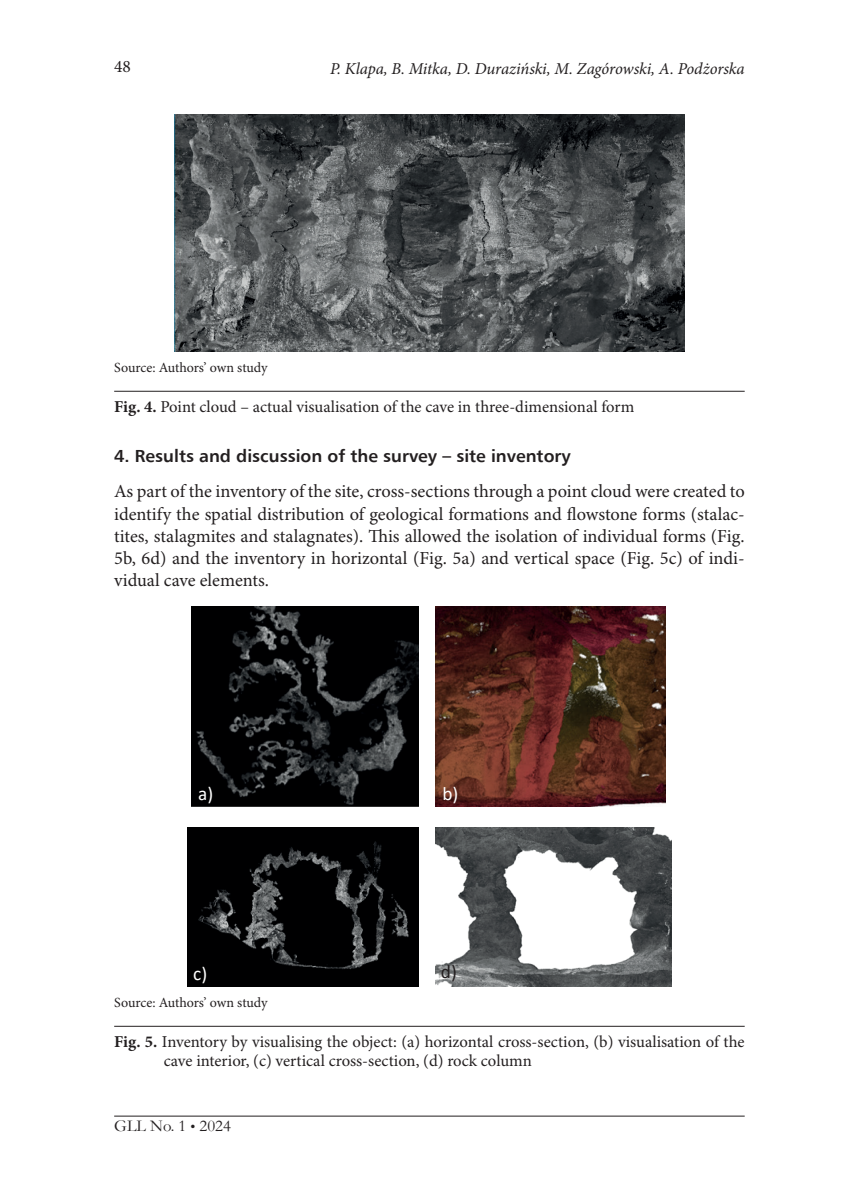
<style>
.page{position:relative;width:844px;height:1191px;background:#fff}
.page>*{position:absolute;margin:0;border:0;box-sizing:border-box;transform-origin:0 0}
.t1{font:19.25px "Calibri";color:#fff}
.t2{font:19.25px "Calibri";color:#231f20}
.t3{font:18.38px/22.2px "Minion Pro";color:#231f20;text-align:justify}
.t4{font:700 17.5px "Humnst 777 EU";color:#231f20}
.t5{font:17.5px "Minion Pro";color:#231f20}
.t6{font:16.62px/19.2px "Minion Pro";color:#231f20}
.t7{font:italic 16.62px "Minion Pro";letter-spacing:-.005em;color:#231f20}
.t8{font:16.62px "Garamond";color:#231f20}
.t9{font:14px "Minion Pro";letter-spacing:-.005em;color:#231f20}
.s1{font-weight:700}
.s2{font-size:14px}
</style>
<div class="page">
<hr style="left:114px;top:1115px;width:630px;height:1px;background:#231f20">
<img style="left:174px;top:114px;width:510px;height:237px">
<hr style="left:114px;top:391px;width:630px;height:1px;background:#231f20">
<img style="left:191px;top:606px;width:227px;height:200px">
<img style="left:435px;top:606px;width:230px;height:200px">
<img style="left:187px;top:827px;width:231px;height:159px">
<img style="left:435px;top:827px;width:236px;height:159px">
<hr style="left:114px;top:1025px;width:630px;height:1px;background:#231f20">
<p class="t5" style="left:114px;top:56px;width:18px">48</p>
<p class="t7" style="left:330px;top:58px;width:416px">P. Klapa, B. Mitka, D. Duraziński, M. Zagórowski, A. Podżorska</p>
<p class="t9" style="left:114px;top:359px;width:155px">Source: Authors’ own study</p>
<p class="t6" style="left:114px;top:397px;width:521px"><span class="s1">Fig. 4.</span> Point cloud – actual visualisation of the cave in three-dimensional form</p>
<p class="t4" style="left:114px;top:445px;width:458px">4. Results and discussion of the survey – site inventory</p>
<p class="t3" style="left:114px;top:481px;width:632px">As part of the inventory of the site, cross-sections through a point cloud were created to identify the spatial distribution of geological formations and flowstone forms (stalac&shy;tites, stalagmites and stalagnates). This allowed the isolation of individual forms (Fig.<br>5b, 6d) and the inventory in horizontal (Fig. 5a) and vertical space (Fig. 5c) of indi&shy;vidual cave elements.</p>
<p class="t1" style="left:198px;top:780px;width:17px">a)</p>
<p class="t1" style="left:442px;top:780px;width:17px">b)</p>
<p class="t1" style="left:193px;top:960px;width:15px">c)</p>
<p class="t2" style="left:441px;top:958px;width:17px">d)</p>
<p class="t9" style="left:114px;top:994px;width:155px">Source: Authors’ own study</p>
<p class="t6" style="left:164px;top:1032px;width:582px;text-indent:-50px"><span class="s1">Fig. 5.</span> Inventory by visualising the object: (a) horizontal cross-section, (b) visualisation of the cave interior, (c) vertical cross-section, (d) rock column</p>
<p class="t8" style="left:114px;top:1114px;width:118px">GLL No. 1 <span class="s2">•</span> 2024</p>
</div>
